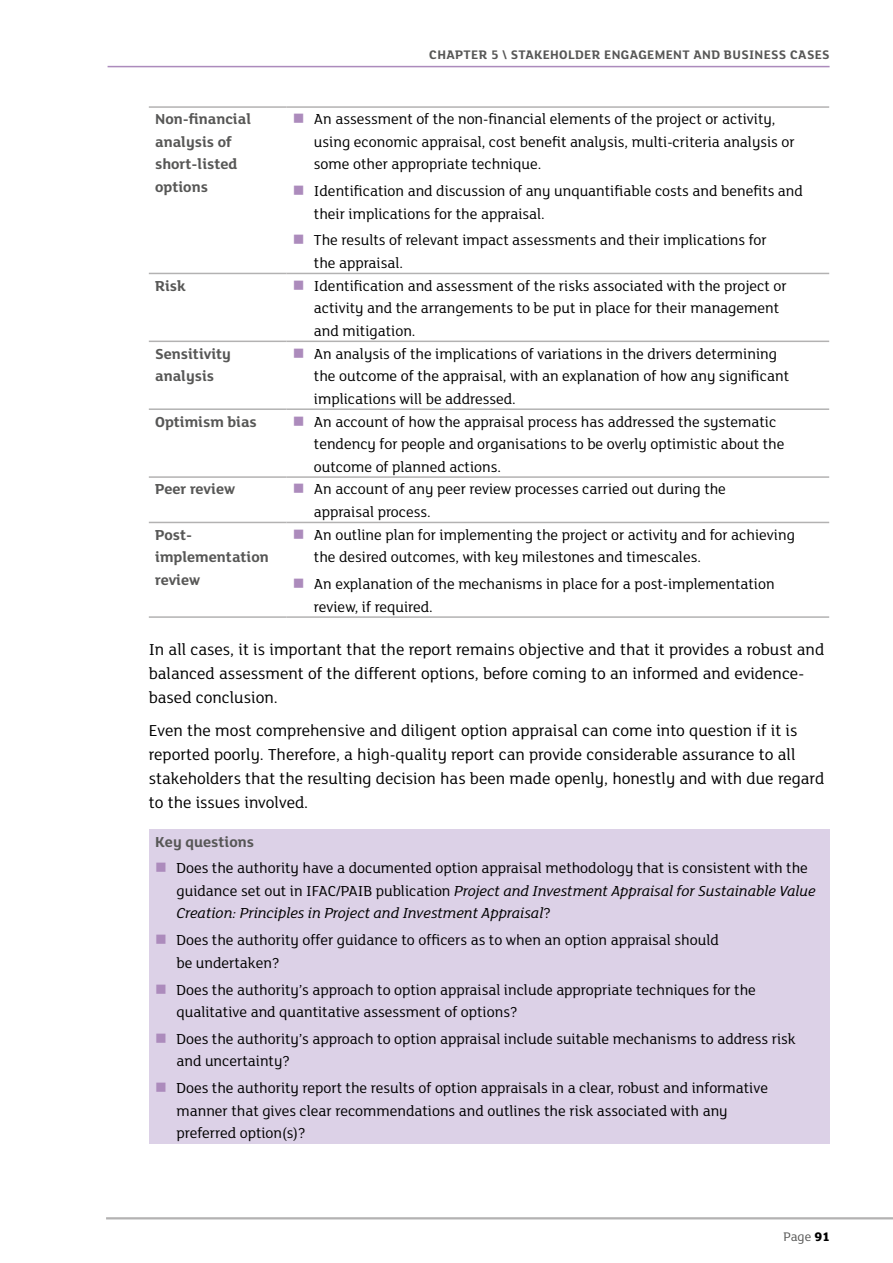
<style>
.page{position:relative;width:893px;height:1263px;background:#fff}
.page>*{position:absolute;margin:0;border:0;box-sizing:border-box;transform-origin:0 0}
.Body{font:17.25px/24px "FS Lola";color:#000}
.t1{font:15.75px/22.5px "FS Lola";color:#000}
.TableTextBold{font:700 15.75px/22.5px "FS Lola";color:#575756}
.t2{font:700 13.5px "FS Lola";color:#575756}
.t3{font:13.5px "FS Lola";color:#575756}
.s1{font-style:italic}
.s2{font-weight:800;color:#000}
</style>
<div class="page">
<hr style="left:108px;top:66px;width:722px;height:1px;background:#ac8bbc">
<hr style="left:106px;top:1217px;width:787px;height:2px;background:#b3b2b2">
<hr style="left:149px;top:106px;width:137px;height:2px;background:#b3b2b2">
<hr style="left:286px;top:106px;width:543px;height:2px;background:#b3b2b2">
<hr style="left:149px;top:273px;width:137px;height:1px;background:#b3b2b2">
<hr style="left:286px;top:273px;width:543px;height:1px;background:#b3b2b2">
<hr style="left:149px;top:341px;width:137px;height:1px;background:#b3b2b2">
<hr style="left:286px;top:341px;width:543px;height:1px;background:#b3b2b2">
<hr style="left:149px;top:408px;width:137px;height:2px;background:#b3b2b2">
<hr style="left:286px;top:408px;width:543px;height:2px;background:#b3b2b2">
<hr style="left:149px;top:476px;width:137px;height:2px;background:#b3b2b2">
<hr style="left:286px;top:476px;width:543px;height:2px;background:#b3b2b2">
<hr style="left:149px;top:522px;width:137px;height:1px;background:#b3b2b2">
<hr style="left:286px;top:522px;width:543px;height:1px;background:#b3b2b2">
<hr style="left:149px;top:616px;width:137px;height:2px;background:#b3b2b2">
<hr style="left:286px;top:616px;width:543px;height:2px;background:#b3b2b2">
<div style="left:149px;top:829px;width:680px;height:314px;background:#dcd1e7"></div>
<p class="t2" style="left:429px;top:46px;width:18px">Chapter</p>
<p class="t2" style="left:491px;top:46px;width:37px">5 \ Stakeholder</p>
<p class="t2" style="left:604px;top:46px;width:10px">engagement</p>
<p class="t2" style="left:694px;top:46px;width:10px">and</p>
<p class="t2" style="left:724px;top:46px;width:9px">business</p>
<p class="t2" style="left:790px;top:46px;width:9px">cases</p>
<p class="TableTextBold" style="left:155px;top:107px;width:97px">Non-financial analysis of short-listed options</p>
<p class="t1" style="left:314px;top:107px;width:482px">An assessment of the non-financial elements of the project or activity, using economic appraisal, cost benefit analysis, multi-criteria analysis or some other appropriate technique.</p>
<p class="t1" style="left:314px;top:179px;width:490px">Identification and discussion of any unquantifiable costs and benefits and their implications for the appraisal.</p>
<p class="t1" style="left:314px;top:228px;width:454px">The results of relevant impact assessments and their implications for the appraisal.</p>
<p class="TableTextBold" style="left:155px;top:274px;width:32px">Risk</p>
<p class="t1" style="left:314px;top:274px;width:474px">Identification and assessment of the risks associated with the project or activity and the arrangements to be put in place for their management and mitigation.</p>
<p class="TableTextBold" style="left:155px;top:341px;width:77px">Sensitivity analysis</p>
<p class="t1" style="left:314px;top:342px;width:477px">An analysis of the implications of variations in the drivers determining the outcome of the appraisal, with an explanation of how any significant implications will be addressed.</p>
<p class="TableTextBold" style="left:155px;top:409px;width:103px">Optimism bias</p>
<p class="t1" style="left:314px;top:409px;width:472px">An account of how the appraisal process has addressed the systematic tendency for people and organisations to be overly optimistic about the outcome of planned actions.</p>
<p class="TableTextBold" style="left:155px;top:477px;width:81px">Peer review</p>
<p class="t1" style="left:314px;top:477px;width:413px">An account of any peer review processes carried out during the appraisal process.</p>
<p class="TableTextBold" style="left:155px;top:523px;width:115px">Post&shy;implementation review</p>
<p class="t1" style="left:314px;top:523px;width:482px">An outline plan for implementing the project or activity and for achieving the desired outcomes, with key milestones and timescales.</p>
<p class="t1" style="left:314px;top:572px;width:462px">An explanation of the mechanisms in place for a post-implementation review, if required.</p>
<p class="Body" style="left:149px;top:637px;width:677px">In all cases, it is important that the report remains objective and that it provides a robust and balanced assessment of the different options, before coming to an informed and evidence&shy;based conclusion.</p>
<p class="Body" style="left:149px;top:718px;width:677px">Even the most comprehensive and diligent option appraisal can come into question if it is reported poorly. Therefore, a high-quality report can provide considerable assurance to all stakeholders that the resulting decision has been made openly, honestly and with due regard to the issues involved.</p>
<p class="TableTextBold" style="left:155px;top:829px;width:100px">Key questions</p>
<p class="t1" style="left:176px;top:856px;width:641px">Does the authority have a documented option appraisal methodology that is consistent with the guidance set out in IFAC/PAIB publication <span class="s1">Project and Investment Appraisal for Sustainable Value<br>Creation: Principles in Project and Investment Appraisal</span>?</p>
<p class="t1" style="left:176px;top:928px;width:544px">Does the authority offer guidance to officers as to when an option appraisal should be undertaken?</p>
<p class="t1" style="left:176px;top:977px;width:581px">Does the authority’s approach to option appraisal include appropriate techniques for the qualitative and quantitative assessment of options?</p>
<p class="t1" style="left:176px;top:1027px;width:621px">Does the authority’s approach to option appraisal include suitable mechanisms to address risk and uncertainty?</p>
<p class="t1" style="left:176px;top:1076px;width:593px">Does the authority report the results of option appraisals in a clear, robust and informative manner that gives clear recommendations and outlines the risk associated with any preferred option(s)?</p>
<p class="t3" style="left:784px;top:1227px;width:48px">Page <span class="s2">91</span></p>
</div>
